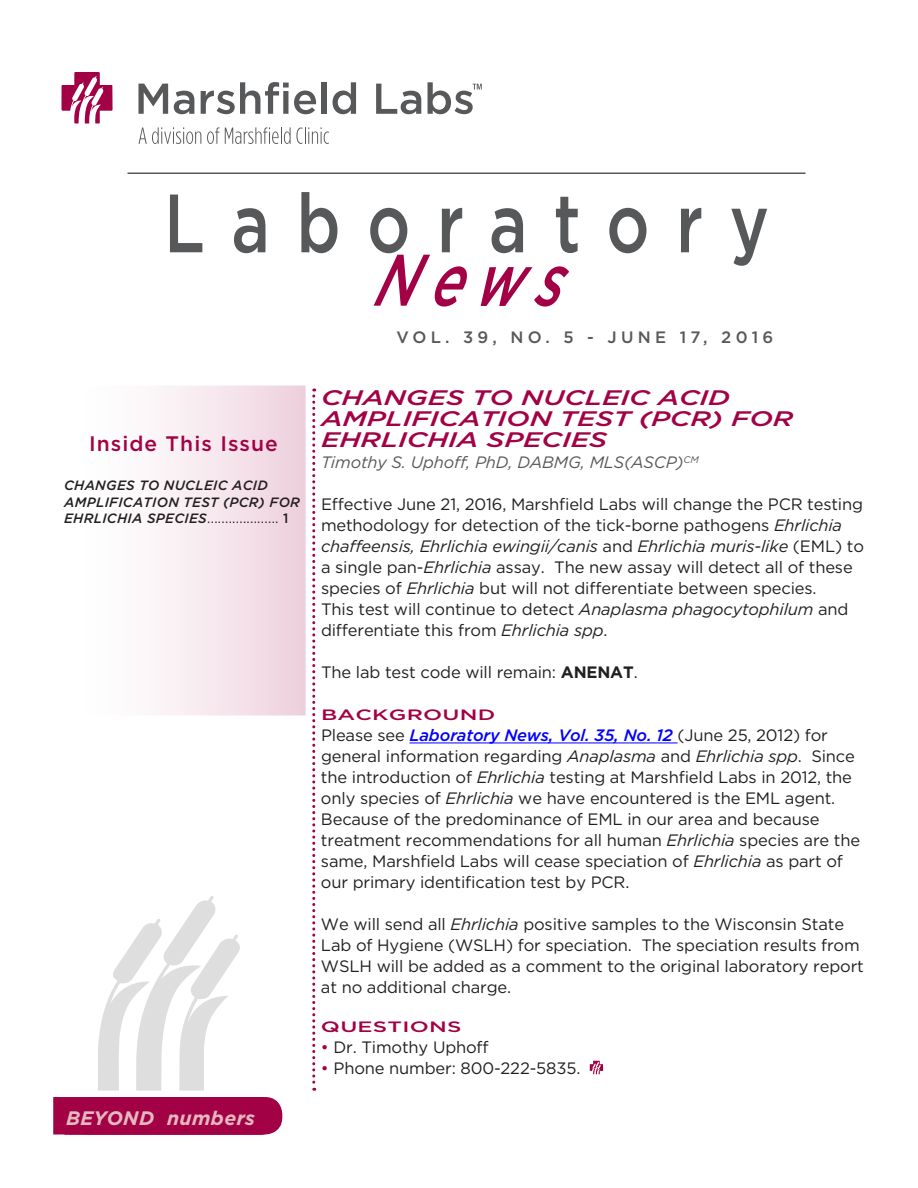
<style>
.page{position:relative;width:918px;height:1188px;background:#fff}
.page>*{position:absolute;margin:0;border:0;box-sizing:border-box;transform-origin:0 0}
.t1{font:500 82.5px "Gotham";letter-spacing:.4em;color:#57585a;scale:.8 1}
.t2{font:italic 500 72.9px "Gotham";color:#a30146;scale:.74 1}
.t3{font:italic 500 21px/21px "Gotham";letter-spacing:-.01em;color:#a30146;scale:1.35 1}
.Inside_Issue{font:500 21px "Gotham";letter-spacing:.05em;color:#a30146}
.t4{font:italic 700 19.5px "Gotham";letter-spacing:.02em;color:#e3b9bd}
.Body{font:16.5px/21px "Gotham";letter-spacing:-.01em;color:#231f20}
.t5{font:italic 16.5px "Gotham";letter-spacing:-.01em;color:#57585a}
.t6{font:500 16.5px "Gotham";letter-spacing:.26em;color:#57585a}
.Body-2{font:500 15px "Gotham";letter-spacing:.01em;color:#a30146;scale:1.5 1}
.Subtitle{font:500 15px "Gotham";letter-spacing:.01em;color:#a30146;scale:1.5 1}
.Side_Bar{font:italic 500 13.5px/16.2px "Gotham";letter-spacing:.02em;color:#231f20}
.s1{font-weight:400;font-style:normal}
.s2{font-style:normal}
.s3{font-style:italic}
.s4{font-weight:700}
.s5{font-weight:500;font-style:italic;color:#0000fe}
.s6{color:#a30146}
</style>
<div class="page">
<svg style="left:62px;top:72px;width:51px;height:52px"></svg>
<svg style="left:138px;top:84px;width:30px;height:30px"></svg>
<svg style="left:174px;top:91px;width:20px;height:23px"></svg>
<svg style="left:201px;top:82px;width:115px;height:32px"></svg>
<div style="left:322px;top:82px;width:5px;height:32px;background:#57585a"></div>
<svg style="left:333px;top:82px;width:23px;height:32px"></svg>
<svg style="left:376px;top:84px;width:45px;height:30px"></svg>
<svg style="left:428px;top:82px;width:54px;height:32px"></svg>
<svg style="left:139px;top:127px;width:62px;height:17px"></svg>
<svg style="left:207px;top:127px;width:12px;height:17px"></svg>
<svg style="left:225px;top:127px;width:104px;height:17px"></svg>
<div style="left:63px;top:386px;width:243px;height:330px;background:linear-gradient(to right,#fff,#efd3df)"></div>
<svg style="left:312px;top:388px;width:3px;height:703px"></svg>
<div style="left:53px;top:1097px;width:211px;height:38px;background:#a30146;border:2px solid #a30146"></div>
<div style="left:72px;top:1098px;width:210px;height:36px;background:#a30146;border-radius:16px"></div>
<div style="left:71px;top:1097px;width:211px;height:38px;border:2px solid #a30146;border-radius:16px"></div>
<div style="left:65px;top:1108px;width:197px;height:26px;background:#a30146"></div>
<div style="left:65px;top:1108px;width:198px;height:27px;border:2px solid #a30146"></div>
<hr style="left:128px;top:172px;width:678px;height:2px;background:#57585a">
<svg style="left:98px;top:896px;width:142px;height:195px"></svg>
<hr style="left:410px;top:743px;width:268px;height:1px;background:#0000fe">
<svg style="left:590px;top:1061px;width:13px;height:13px"></svg>
<p class="t1" style="left:164px;top:169px;width:758px">Laboratory</p>
<p class="t2" style="left:373px;top:232px;width:289px">News</p>
<p class="t6" style="left:397px;top:327px;width:378px">VOL. 39, NO. 5 - JUNE 17, 2016</p>
<p class="Inside_Issue" style="left:89px;top:430px;width:190px">Inside This Issue</p>
<p class="Side_Bar" style="left:64px;top:477px;width:237px">CHANGES TO NUCLEIC ACID<br>AMPLIFICATION TEST (PCR) FOR<br>EHRLICHIA SPECIES<span class="s1">....................</span> <span class="s2">1</span></p>
<p class="t4" style="left:66px;top:1105px;width:190px">BEYOND numbers</p>
<p class="t3" style="left:321px;top:387px;width:351px">CHANGES TO NUCLEIC ACID<br>AMPLIFICATION TEST (PCR) FOR<br>EHRLICHIA SPECIES</p>
<p class="t5" style="left:321px;top:452px;width:379px">Timothy S. Uphoff, PhD, DABMG, MLS(ASCP)<sup>CM</sup></p>
<p class="Body" style="left:321px;top:494px;width:545px">Effective June 21, 2016, Marshfield Labs will change the PCR testing methodology for detection of the tick-borne pathogens <span class="s3">Ehrlichia chaffeensis, Ehrlichia ewingii/canis</span> and <span class="s3">Ehrlichia muris-like</span> (EML) to a single pan-<span class="s3">Ehrlichia</span> assay. The new assay will detect all of these species of <span class="s3">Ehrlichia</span> but will not differentiate between species.<br>This test will continue to detect <span class="s3">Anaplasma phagocytophilum</span> and differentiate this from <span class="s3">Ehrlichia spp</span>.</p>
<p class="Body" style="left:321px;top:662px;width:318px">The lab test code will remain: <span class="s4">ANENAT</span>.</p>
<p class="Body-2" style="left:321px;top:705px;width:118px">BACKGROUND</p>
<p class="Body" style="left:321px;top:725px;width:541px">Please see <span class="s5">Laboratory News, Vol. 35, No. 12</span> (June 25, 2012) for general information regarding <span class="s3">Anaplasma</span> and <span class="s3">Ehrlichia spp</span>. Since the introduction of <span class="s3">Ehrlichia</span> testing at Marshfield Labs in 2012, the only species of <span class="s3">Ehrlichia</span> we have encountered is the EML agent.<br>Because of the predominance of EML in our area and because treatment recommendations for all human <span class="s3">Ehrlichia</span> species are the same, Marshfield Labs will cease speciation of <span class="s3">Ehrlichia</span> as part of our primary identification test by PCR.</p>
<p class="Body" style="left:321px;top:914px;width:544px">We will send all <span class="s3">Ehrlichia</span> positive samples to the Wisconsin State Lab of Hygiene (WSLH) for speciation. The speciation results from WSLH will be added as a comment to the original laboratory report at no additional charge.</p>
<p class="Subtitle" style="left:321px;top:1017px;width:95px">QUESTIONS</p>
<p class="Body" style="left:321px;top:1037px;width:169px"><span class="s6">•</span> Dr. Timothy Uphoff</p>
<p class="Body" style="left:321px;top:1058px;width:261px"><span class="s6">•</span> Phone number: 800-222-5835.</p>
</div>
